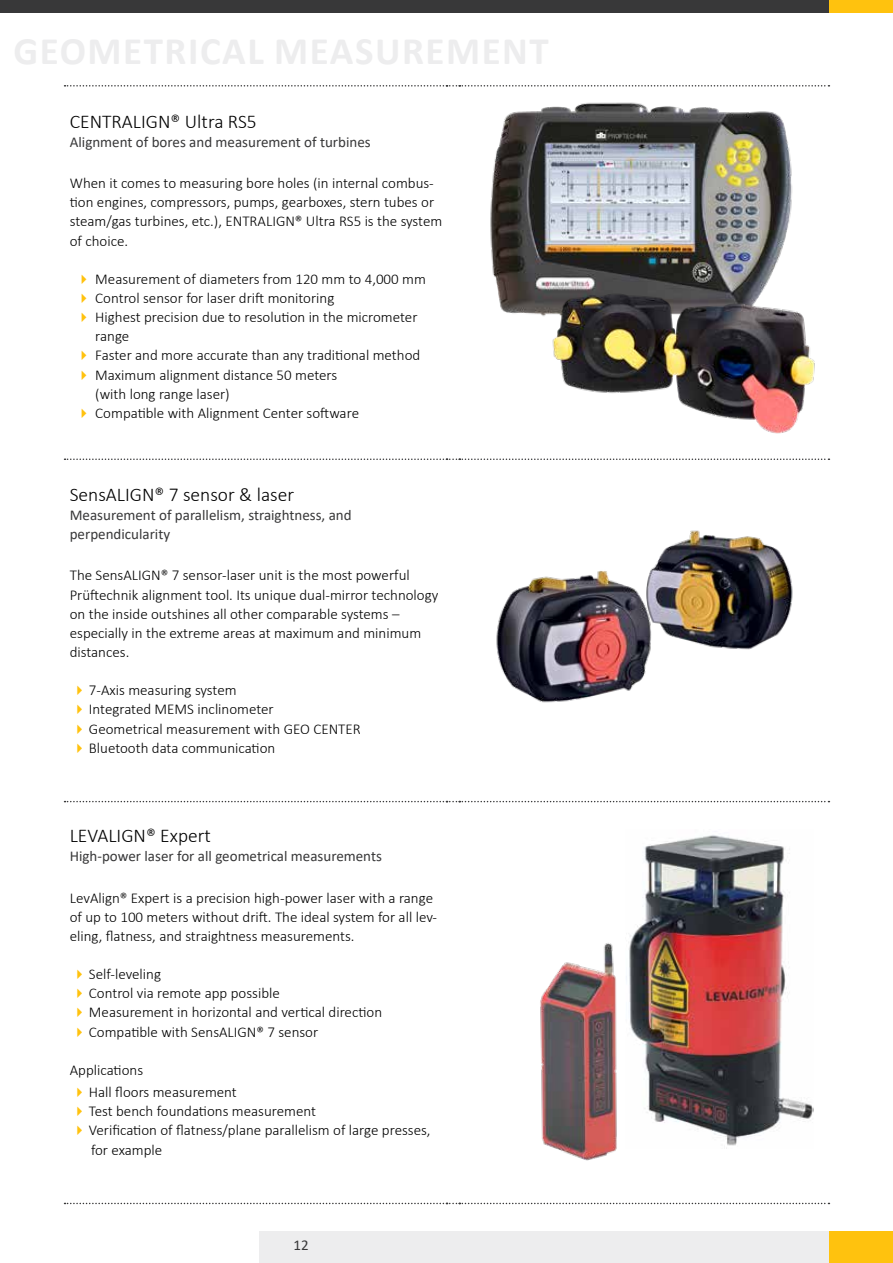
<style>
.page{position:relative;width:893px;height:1263px;background:#fff}
.page>*{position:absolute;margin:0;border:0;box-sizing:border-box;transform-origin:0 0}
.t1{font:300 19.5px "Calibri";color:#000}
.t2{font:300 15px/19.2px "Calibri";color:#000}
.t3{font:15px/19.2px "Calibri";color:#383839}
</style>
<div class="page">
<div style="left:259px;top:1231px;width:570px;height:32px;background:#ededee"></div>
<div style="left:829px;top:1231px;width:64px;height:32px;background:#ffc20e"></div>
<div style="left:0;top:0;width:829px;height:13px;background:#383839"></div>
<div style="left:829px;top:0;width:64px;height:13px;background:#ffc20e"></div>
<img style="left:655px;top:530px;width:138px;height:120px">
<img style="left:496px;top:566px;width:159px;height:137px">
<img style="left:626px;top:835px;width:188px;height:311px">
<img style="left:540px;top:943px;width:77px;height:218px">
<img style="left:490px;top:102px;width:302px;height:212px">
<img style="left:516px;top:279px;width:299px;height:155px">
<svg style="left:65px;top:85px;width:764px;height:2px"></svg>
<svg style="left:65px;top:458px;width:764px;height:2px"></svg>
<svg style="left:65px;top:801px;width:764px;height:1px"></svg>
<svg style="left:65px;top:1203px;width:764px;height:1px"></svg>
<h1 class="t1" style="left:70px;top:109px;width:188px">CENTRALIGN® Ultra RS5</h1>
<p class="t3" style="left:70px;top:132px;width:302px">Alignment of bores and measurement of turbines</p>
<p class="t2" style="left:70px;top:173px;width:374px">When it comes to measuring bore holes (in internal combus&shy;tion engines, compressors, pumps, gearboxes, stern tubes or steam/gas turbines, etc.), ENTRALIGN® Ultra RS5 is the system of choice.</p>
<p class="t2" style="left:95px;top:269px;width:332px">Measurement of diameters from 120 mm to 4,000 mm Control sensor for laser drift monitoring<br>Highest precision due to resolution in the micrometer range<br>Faster and more accurate than any traditional method Maximum alignment distance 50 meters<br>(with long range laser)<br>Compatible with Alignment Center software</p>
<h1 class="t1" style="left:70px;top:482px;width:226px">SensALIGN® 7 sensor &amp; laser</h1>
<p class="t3" style="left:70px;top:505px;width:283px">Measurement of parallelism, straightness, and perpendicularity</p>
<p class="t2" style="left:70px;top:566px;width:370px">The SensALIGN® 7 sensor-laser unit is the most powerful Prüftechnik alignment tool. Its unique dual-mirror technology on the inside outshines all other comparable systems – especially in the extreme areas at maximum and minimum distances.</p>
<p class="t2" style="left:89px;top:681px;width:273px">7-Axis measuring system<br>Integrated MEMS inclinometer<br>Geometrical measurement with GEO CENTER<br>Bluetooth data communication</p>
<h1 class="t1" style="left:70px;top:823px;width:143px">LEVALIGN® Expert</h1>
<p class="t3" style="left:70px;top:846px;width:314px">High-power laser for all geometrical measurements</p>
<p class="t2" style="left:70px;top:888px;width:369px">LevAlign® Expert is a precision high-power laser with a range of up to 100 meters without drift. The ideal system for all lev&shy;eling, flatness, and straightness measurements.</p>
<p class="t2" style="left:89px;top:964px;width:295px">Self-leveling<br>Control via remote app possible<br>Measurement in horizontal and vertical direction Compatible with SensALIGN® 7 sensor</p>
<p class="t2" style="left:89px;top:1058px;width:149px;line-height:22.4px;text-indent:-19px">Applications<br>Hall floors measurement</p>
<p class="t2" style="left:89px;top:1101px;width:343px">Test bench foundations measurement<br>Verification of flatness/plane parallelism of large presses, for example</p>
<p class="t3" style="left:293px;top:1235px;width:17px">12</p>
</div>
